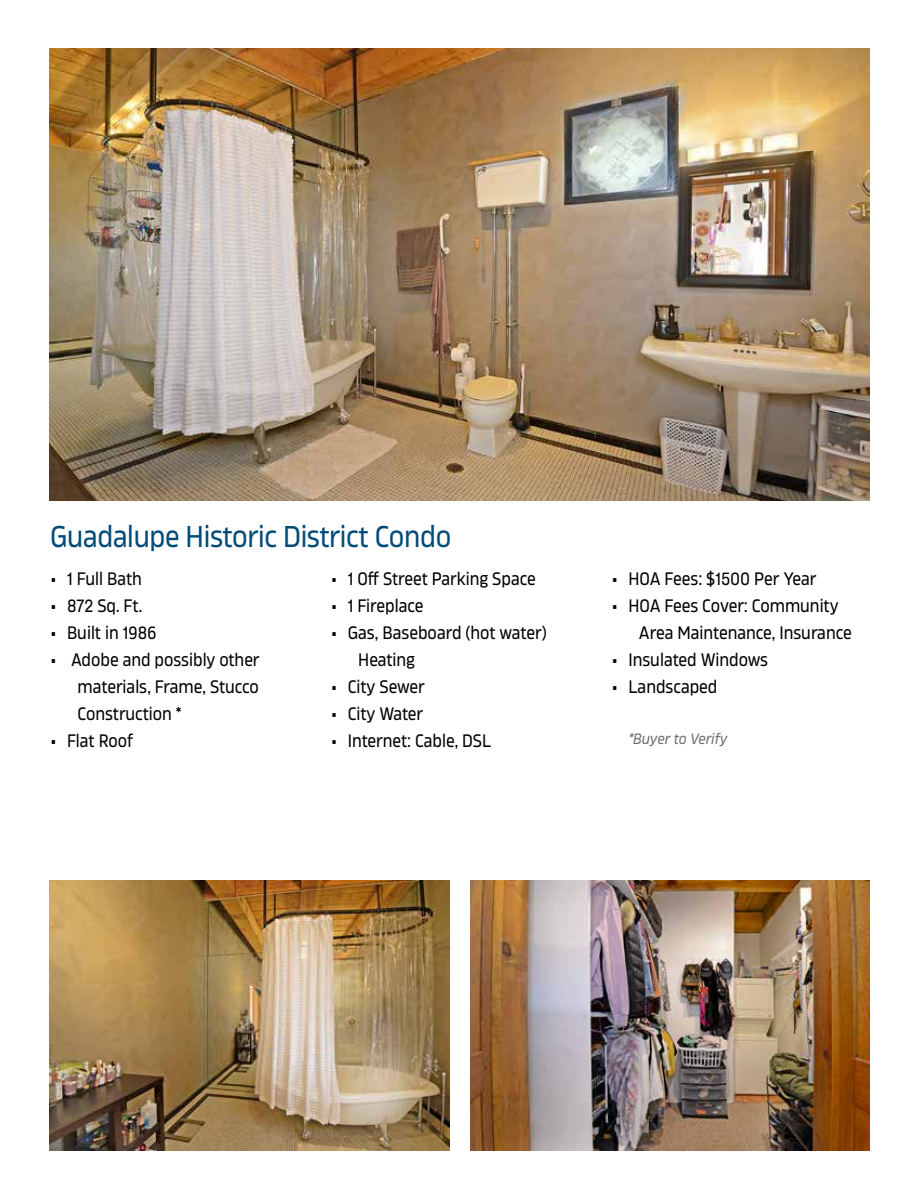
<style>
.page{position:relative;width:918px;height:1188px;background:#fff}
.page>*{position:absolute;margin:0;border:0;box-sizing:border-box;transform-origin:0 0}
.t1{font:30px "Karibu";letter-spacing:-.01em;color:#004a78;scale:.93 1}
.t2{font:18px/27px "Karibu";color:#000;scale:.93 1}
.t3{font:italic 15px "Karibu";letter-spacing:-.005em;color:#6f7073;scale:.95 1}
</style>
<div class="page">
<img style="left:50px;top:48px;width:820px;height:452px">
<img style="left:50px;top:880px;width:399px;height:271px">
<img style="left:470px;top:880px;width:400px;height:271px">
<h1 class="t1" style="left:50px;top:518px;width:433px">Guadalupe Historic District Condo</h1>
<p class="t2" style="left:51px;top:564px;width:100px">• 1 Full Bath</p>
<p class="t2" style="left:51px;top:591px;width:100px">• 872 Sq. Ft.</p>
<p class="t2" style="left:51px;top:618px;width:116px">• Built in 1986</p>
<p class="t2" style="left:78px;top:645px;width:197px;text-align:justify;text-indent:-27px">• Adobe and possibly other materials, Frame, Stucco Construction *</p>
<p class="t2" style="left:51px;top:726px;width:90px">• Flat Roof</p>
<p class="t2" style="left:331px;top:564px;width:221px">• 1 Off Street Parking Space</p>
<p class="t2" style="left:331px;top:591px;width:101px">• 1 Fireplace</p>
<p class="t2" style="left:358px;top:618px;width:204px;text-indent:-27px">• Gas, Baseboard (hot water)<br>Heating</p>
<p class="t2" style="left:331px;top:672px;width:102px">• City Sewer</p>
<p class="t2" style="left:331px;top:699px;width:100px">• City Water</p>
<p class="t2" style="left:331px;top:726px;width:174px">• Internet: Cable, DSL</p>
<p class="t2" style="left:612px;top:564px;width:221px">• HOA Fees: $1500 Per Year</p>
<p class="t2" style="left:639px;top:591px;width:230px;text-indent:-27px">• HOA Fees Cover: Community<br>Area Maintenance, Insurance</p>
<p class="t2" style="left:612px;top:645px;width:170px">• Insulated Windows</p>
<p class="t2" style="left:612px;top:672px;width:115px">• Landscaped</p>
<p class="t3" style="left:628px;top:729px;width:106px">*Buyer to Verify</p>
</div>
